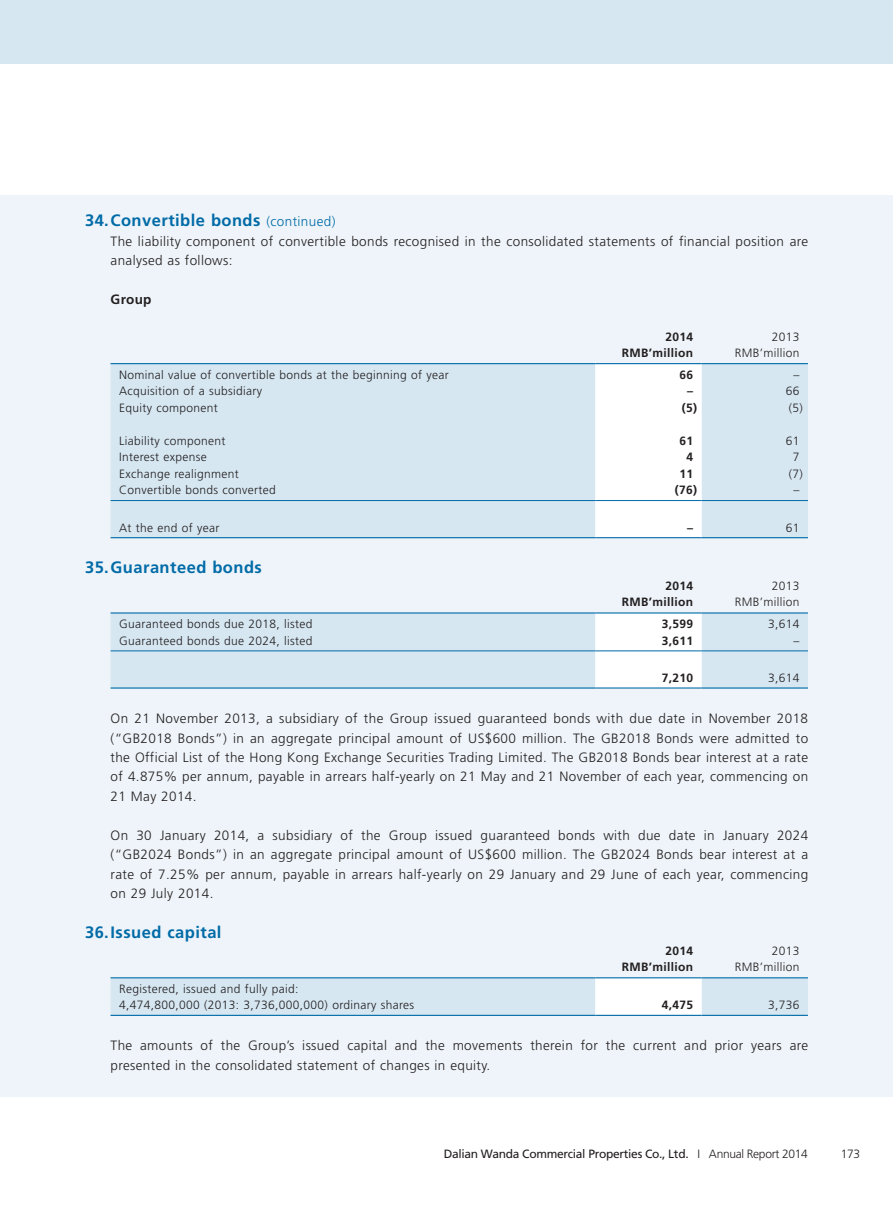
<style>
.page{position:relative;width:893px;height:1212px;background:#fff}
.page>*{position:absolute;margin:0;border:0;box-sizing:border-box;transform-origin:0 0}
.t1{font:700 16.5px "Frutiger LT Std";letter-spacing:.03em;color:#006ba7}
.t2{font:300 13.5px/19.5px "Frutiger LT Std";letter-spacing:.03em;color:#231f20}
.t3{font:700 13.5px "Frutiger LT Std";letter-spacing:.03em;color:#231f20}
.t4{font:300 12px/16.5px "Frutiger LT Std";letter-spacing:.03em;color:#231f20}
.t5{font:700 12px "Frutiger LT Std";letter-spacing:.03em;color:#231f20}
.t6{font:12px "Frutiger LT Std";letter-spacing:-.025em;color:#231f20}
.s1{font-weight:300;font-size:13.5px}
.s2{font-weight:300}
</style>
<div class="page">
<div style="left:0;top:196px;width:893px;height:901px;background:#eef4f9"></div>
<div style="left:0;top:0;width:893px;height:64px;background:#d6e7f2"></div>
<div style="left:111px;top:364px;width:697px;height:173px;background:#d6e7f2"></div>
<div style="left:595px;top:364px;width:107px;height:173px;background:#fff"></div>
<hr style="left:111px;top:363px;width:484px;height:1px;background:#006ba7">
<hr style="left:702px;top:363px;width:106px;height:1px;background:#006ba7">
<hr style="left:595px;top:363px;width:107px;height:1px;background:#006ba7">
<hr style="left:111px;top:500px;width:484px;height:1px;background:#006ba7">
<hr style="left:595px;top:500px;width:107px;height:1px;background:#006ba7">
<hr style="left:702px;top:500px;width:106px;height:1px;background:#006ba7">
<hr style="left:111px;top:537px;width:484px;height:1px;background:#006ba7">
<hr style="left:595px;top:537px;width:107px;height:1px;background:#006ba7">
<hr style="left:702px;top:537px;width:106px;height:1px;background:#006ba7">
<div style="left:111px;top:613px;width:697px;height:74px;background:#d6e7f2"></div>
<div style="left:595px;top:613px;width:107px;height:74px;background:#fff"></div>
<hr style="left:111px;top:612px;width:484px;height:1px;background:#006ba7">
<hr style="left:702px;top:612px;width:106px;height:1px;background:#006ba7">
<hr style="left:595px;top:612px;width:107px;height:1px;background:#006ba7">
<hr style="left:111px;top:651px;width:484px;height:1px;background:#006ba7">
<hr style="left:595px;top:651px;width:107px;height:1px;background:#006ba7">
<hr style="left:702px;top:651px;width:106px;height:1px;background:#006ba7">
<hr style="left:111px;top:687px;width:484px;height:1px;background:#006ba7">
<hr style="left:595px;top:687px;width:107px;height:1px;background:#006ba7">
<hr style="left:702px;top:687px;width:106px;height:1px;background:#006ba7">
<svg style="left:111px;top:978px;width:697px;height:37px;background:#d8e8f2"></svg>
<hr style="left:111px;top:977px;width:484px;height:1px;background:#006ba7">
<hr style="left:702px;top:977px;width:106px;height:1px;background:#006ba7">
<hr style="left:595px;top:977px;width:107px;height:1px;background:#006ba7">
<hr style="left:111px;top:1015px;width:484px;height:1px;background:#006ba7">
<hr style="left:595px;top:1015px;width:107px;height:1px;background:#006ba7">
<hr style="left:702px;top:1015px;width:106px;height:1px;background:#006ba7">
<p class="t1" style="left:85px;top:211px;width:252px">34.Convertible bonds <span class="s1">(continued)</span></p>
<p class="t2" style="left:111px;top:232px;width:699px">The liability component of convertible bonds recognised in the consolidated statements of financial position are analysed as follows:</p>
<p class="t3" style="left:111px;top:292px;width:43px">Group</p>
<p class="t5" style="left:665px;top:329px;width:29px">2014</p>
<p class="t4" style="left:772px;top:328px;width:29px">2013</p>
<p class="t5" style="left:622px;top:346px;width:73px">RMB’million</p>
<p class="t4" style="left:735px;top:345px;width:66px">RMB’million</p>
<p class="t4" style="left:119px;top:366px;width:331px">Nominal value of convertible bonds at the beginning of year</p>
<p class="t5" style="left:679px;top:367px;width:15px">66</p>
<p class="t4" style="left:793px;top:366px;width:7px">–</p>
<p class="t4" style="left:119px;top:383px;width:145px">Acquisition of a subsidiary</p>
<p class="t5" style="left:687px;top:384px;width:7px">–</p>
<p class="t4" style="left:786px;top:383px;width:15px">66</p>
<p class="t4" style="left:119px;top:399px;width:100px">Equity component</p>
<p class="t5" style="left:682px;top:400px;width:17px">(5)</p>
<p class="t4" style="left:789px;top:399px;width:16px">(5)</p>
<p class="t4" style="left:119px;top:432px;width:108px">Liability component</p>
<p class="t5" style="left:679px;top:433px;width:15px">61</p>
<p class="t4" style="left:786px;top:432px;width:15px">61</p>
<p class="t4" style="left:119px;top:449px;width:89px">Interest expense</p>
<p class="t5" style="left:686px;top:450px;width:8px">4</p>
<p class="t4" style="left:793px;top:449px;width:8px">7</p>
<p class="t4" style="left:119px;top:465px;width:121px">Exchange realignment</p>
<p class="t5" style="left:679px;top:466px;width:15px">11</p>
<p class="t4" style="left:789px;top:465px;width:16px">(7)</p>
<p class="t4" style="left:119px;top:482px;width:158px">Convertible bonds converted</p>
<p class="t5" style="left:675px;top:483px;width:24px">(76)</p>
<p class="t4" style="left:793px;top:482px;width:7px">–</p>
<p class="t4" style="left:119px;top:519px;width:102px">At the end of year</p>
<p class="t5" style="left:687px;top:520px;width:7px">–</p>
<p class="t4" style="left:786px;top:519px;width:15px">61</p>
<p class="t1" style="left:85px;top:557px;width:178px">35.Guaranteed bonds</p>
<p class="t5" style="left:665px;top:579px;width:29px">2014</p>
<p class="t4" style="left:772px;top:578px;width:29px">2013</p>
<p class="t5" style="left:622px;top:595px;width:73px">RMB’million</p>
<p class="t4" style="left:735px;top:594px;width:66px">RMB’million</p>
<p class="t4" style="left:119px;top:616px;width:195px">Guaranteed bonds due 2018, listed</p>
<p class="t5" style="left:662px;top:617px;width:33px">3,599</p>
<p class="t4" style="left:768px;top:616px;width:33px">3,614</p>
<p class="t4" style="left:119px;top:632px;width:195px">Guaranteed bonds due 2024, listed</p>
<p class="t5" style="left:662px;top:633px;width:33px">3,611</p>
<p class="t4" style="left:793px;top:632px;width:7px">–</p>
<p class="t5" style="left:662px;top:671px;width:33px">7,210</p>
<p class="t4" style="left:768px;top:670px;width:33px">3,614</p>
<p class="t2" style="left:111px;top:709px;width:699px;text-align:justify">On 21 November 2013, a subsidiary of the Group issued guaranteed bonds with due date in November 2018 (“GB2018 Bonds”) in an aggregate principal amount of US$600 million. The GB2018 Bonds were admitted to the Official List of the Hong Kong Exchange Securities Trading Limited. The GB2018 Bonds bear interest at a rate of 4.875% per annum, payable in arrears half-yearly on 21 May and 21 November of each year, commencing on 21 May 2014.</p>
<p class="t2" style="left:111px;top:826px;width:699px;text-align:justify">On 30 January 2014, a subsidiary of the Group issued guaranteed bonds with due date in January 2024 (“GB2024 Bonds”) in an aggregate principal amount of US$600 million. The GB2024 Bonds bear interest at a rate of 7.25% per annum, payable in arrears half-yearly on 29 January and 29 June of each year, commencing on 29 July 2014.</p>
<p class="t1" style="left:85px;top:922px;width:138px">36.Issued capital</p>
<p class="t5" style="left:665px;top:943px;width:29px">2014</p>
<p class="t4" style="left:772px;top:942px;width:29px">2013</p>
<p class="t5" style="left:622px;top:960px;width:73px">RMB’million</p>
<p class="t4" style="left:735px;top:959px;width:66px">RMB’million</p>
<p class="t4" style="left:119px;top:981px;width:297px">Registered, issued and fully paid:<br>4,474,800,000 (2013: 3,736,000,000) ordinary shares</p>
<p class="t5" style="left:662px;top:998px;width:33px">4,475</p>
<p class="t4" style="left:768px;top:997px;width:33px">3,736</p>
<p class="t2" style="left:111px;top:1036px;width:699px">The amounts of the Group’s issued capital and the movements therein for the current and prior years are presented in the consolidated statement of changes in equity.</p>
<p class="t6" style="left:444px;top:1147px;width:366px">Dalian Wanda Commercial Properties Co., Ltd. <span class="s2">I Annual Report 2014</span></p>
<p class="t4" style="left:841px;top:1146px;width:21px">173</p>
</div>
